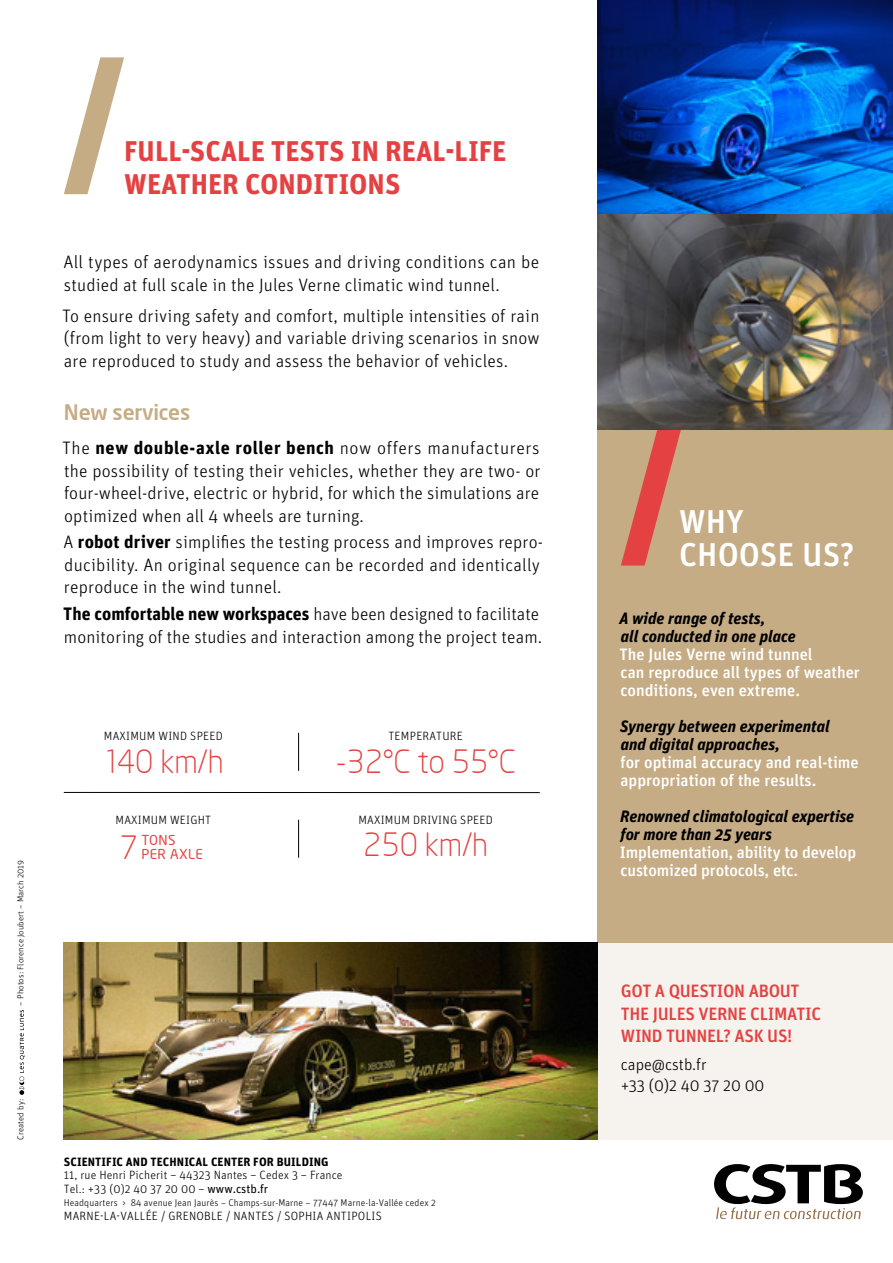
<style>
.page{position:relative;width:893px;height:1263px;background:#fff}
.page>*{position:absolute;margin:0;border:0;box-sizing:border-box;transform-origin:0 0}
.t1{font:500 33px/33px "Unit OT";color:#fff}
.t2{font:300 31.5px "Neo Sans";color:#e44242}
.t3{font:700 28.5px/33px "Unit OT";color:#e44242}
.t4{font:500 21px "Neo Sans";letter-spacing:-.01em;color:#c6ac85}
.t5{font:300 18px/22.5px "Unit OT";letter-spacing:.01em;color:#000}
.t6{font:500 17.85px/22.5px "Unit OT";letter-spacing:-.02em;color:#e44242}
.t7{font:500 16.5px/18px "Unit OT";color:#fff}
.t8{font:italic 700 16.5px/18px "Unit OT";color:#000}
.t9{font:300 16.5px/21px "Unit OT";color:#000}
.t10{font:13.5px "Neo Sans";letter-spacing:.03em;color:#e44242}
.t11{font:300 12px/13.5px "Unit OT";letter-spacing:.02em;color:#000}
.t12{font:700 12px "Unit OT";letter-spacing:.01em;color:#000}
.t13{font:300 9.75px "Unit OT";letter-spacing:.01em;color:#000}
.t14{font:300 8.7px "Unit OT";letter-spacing:.01em;color:#000}
.s1{font-weight:700}
.s2{font-weight:400}
</style>
<div class="page">
<img style="left:597px;top:0;width:296px;height:215px">
<div style="left:597px;top:931px;width:296px;height:209px;background:#f6f2ed"></div>
<svg style="left:714px;top:1164px;width:149px;height:55px"></svg>
<div style="left:597px;top:429px;width:296px;height:514px;background:#c6ac85"></div>
<svg style="left:621px;top:429px;width:60px;height:136px"></svg>
<svg style="left:64px;top:57px;width:60px;height:137px"></svg>
<img style="left:597px;top:215px;width:296px;height:214px">
<hr style="left:64px;top:792px;width:476px;height:1px;background:#000">
<hr style="left:298px;top:820px;width:1px;height:38px;background:#000">
<hr style="left:298px;top:733px;width:1px;height:38px;background:#000">
<img style="left:64px;top:943px;width:533px;height:196px">
<svg style="left:19px;top:1010px;width:6px;height:85px"></svg>
<p class="t14" style="left:15px;top:1006px;width:147px;rotate:-90deg">– Photos: Florence Joubert – March 2019</p>
<h3 class="t3" style="left:124px;top:134px;width:384px">FULL-SCALE TESTS IN REAL-LIFE<br>WEATHER CONDITIONS</h3>
<p class="t5" style="left:63px;top:251px;width:477px">All types of aerodynamics issues and driving conditions can be studied at full scale in the Jules Verne climatic wind tunnel.</p>
<p class="t5" style="left:62px;top:304px;width:479px;text-align:justify">To ensure driving safety and comfort, multiple intensities of rain (from light to very heavy) and variable driving scenarios in snow are reproduced to study and assess the behavior of vehicles.</p>
<p class="t4" style="left:64px;top:399px;width:128px">New services</p>
<p class="t5" style="left:62px;top:437px;width:480px;text-align:justify">The <span class="s1">new double-axle roller bench</span> now offers manufacturers the possibility of testing their vehicles, whether they are two- or four-wheel-drive, electric or hybrid, for which the simulations are optimized when all 4 wheels are turning.</p>
<p class="t5" style="left:63px;top:531px;width:481px">A <span class="s1">robot driver</span> simplifies the testing process and improves repro&shy;ducibility. An original sequence can be recorded and identically reproduce in the wind tunnel.</p>
<p class="t5" style="left:63px;top:603px;width:480px"><span class="s1">The comfortable new workspaces</span> have been designed to facilitate monitoring of the studies and interaction among the project team.</p>
<p class="t11" style="left:104px;top:730px;width:121px">MAXIMUM WIND SPEED</p>
<h2 class="t2" style="left:103px;top:742px;width:122px">140 km/h</h2>
<p class="t11" style="left:116px;top:813px;width:97px">MAXIMUM WEIGHT</p>
<p class="t10" style="left:141px;top:832px;width:36px">TONS</p>
<h2 class="t2" style="left:120px;top:828px;width:20px">7</h2>
<p class="t10" style="left:141px;top:846px;width:63px">PER AXLE</p>
<p class="t11" style="left:388px;top:730px;width:76px">TEMPERATURE</p>
<h2 class="t2" style="left:336px;top:742px;width:181px">-32°C to 55°C</h2>
<p class="t11" style="left:358px;top:813px;width:136px">MAXIMUM DRIVING SPEED</p>
<h2 class="t2" style="left:363px;top:826px;width:126px">250 km/h</h2>
<p class="t14" style="left:15px;top:1140px;width:42px;rotate:-90deg">Created by:</p>
<p class="t12" style="left:64px;top:1154px;width:266px">SCIENTIFIC AND TECHNICAL CENTER FOR BUILDING</p>
<p class="t11" style="left:64px;top:1168px;width:280px">11, rue Henri Picherit – 44323 Nantes – Cedex 3 – France<br>Tel.: +33 (0)2 40 37 20 00 – <span class="s2">www.cstb.fr</span></p>
<p class="t13" style="left:64px;top:1197px;width:373px">Headquarters &gt; 84 avenue Jean Jaurès – Champs-sur-Marne – 77447 Marne-la-Vallée cedex 2</p>
<p class="t11" style="left:64px;top:1209px;width:319px">MARNE-LA-VALLÉE / GRENOBLE / NANTES / SOPHIA ANTIPOLIS</p>
<h1 class="t1" style="left:679px;top:504px;width:177px">WHY<br>CHOOSE US?</h1>
<p class="t8" style="left:619px;top:609px;width:178px">A wide range of tests,<br>all conducted in one place</p>
<p class="t7" style="left:619px;top:645px;width:242px">The Jules Verne wind tunnel<br>can reproduce all types of weather conditions, even extreme.</p>
<p class="t8" style="left:620px;top:717px;width:211px">Synergy between experimental and digital approaches,</p>
<p class="t7" style="left:620px;top:753px;width:240px">for optimal accuracy and real-time appropriation of the results.</p>
<p class="t8" style="left:620px;top:807px;width:236px">Renowned climatological expertise for more than 25 years</p>
<p class="t7" style="left:620px;top:843px;width:238px">Implementation, ability to develop customized protocols, etc.</p>
<p class="t6" style="left:621px;top:979px;width:202px">GOT A QUESTION ABOUT<br>THE JULES VERNE CLIMATIC<br>WIND TUNNEL? ASK US!</p>
<p class="t9" style="left:621px;top:1054px;width:145px">cape@cstb.fr<br>+33 (0)2 40 37 20 00</p>
</div>
